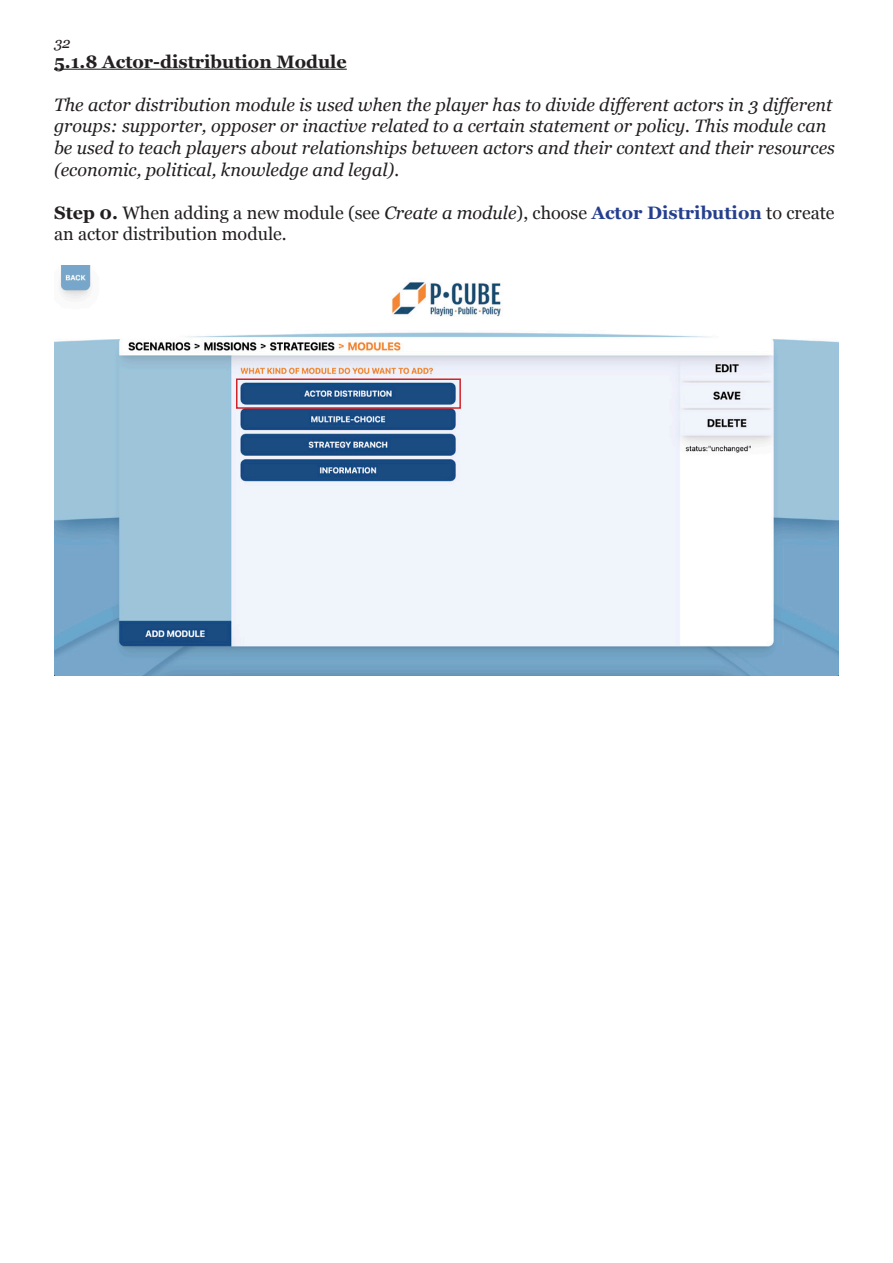
<style>
.page{position:relative;width:893px;height:1263px;background:#fff}
.page>*{position:absolute;margin:0;border:0;box-sizing:border-box;transform-origin:0 0}
.t1{font:italic 18px/21.6px "Georgia";color:#231f20}
.t2{font:18px/21.6px "Georgia";color:#231f20}
.t3{font:700 18px "Georgia";color:#231f20}
.t4{font:italic 15px "Georgia";color:#231f20}
.s1{font-weight:700}
.s2{font-style:italic}
.s3{font-weight:700;color:#253f8e}
</style>
<div class="page">
<hr style="left:54px;top:69px;width:293px;height:1px;background:#231f20">
<img style="left:54px;top:265px;width:785px;height:410px">
<div style="left:236px;top:378px;width:225px;height:31px;border:2px solid #d1232a"></div>
<p class="t4" style="left:54px;top:31px;width:18px">32</p>
<p class="t3" style="left:54px;top:48px;width:294px">5.1.8 Actor-distribution Module</p>
<p class="t1" style="left:54px;top:93px;width:782px">The actor distribution module is used when the player has to divide different actors in 3 different groups: supporter, opposer or inactive related to a certain statement or policy. This module can be used to teach players about relationships between actors and their context and their resources (economic, political, knowledge and legal).</p>
<p class="t2" style="left:54px;top:201px;width:782px"><span class="s1">Step 0.</span> When adding a new module (see <span class="s2">Create a module</span>), choose <span class="s3">Actor Distribution</span> to create an actor distribution module.</p>
</div>
